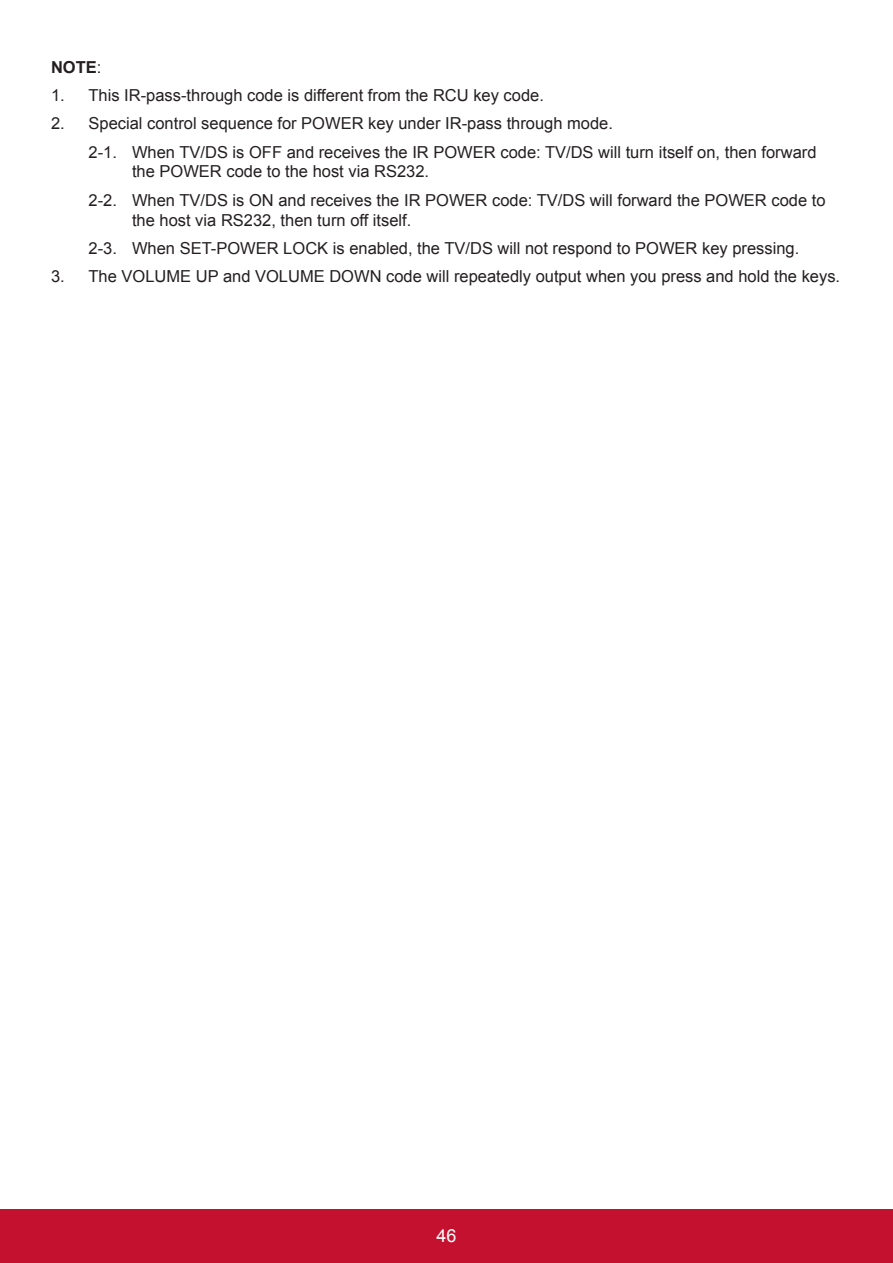
<style>
.page{position:relative;width:893px;height:1263px;background:#fff}
.page>*{position:absolute;margin:0;border:0;box-sizing:border-box;transform-origin:0 0}
.t1{font:18px "Arial";color:#fff}
.t2{font:16.5px/28.3px "Arial";color:#231f20}
.t3{font:700 16.5px "Arial";color:#231f20}
.s1{font-weight:400}
</style>
<div class="page">
<div style="left:0;top:1210px;width:893px;height:53px;background:#c41130"></div>
<p class="t3" style="left:51px;top:58px;width:52px">NOTE<span class="s1">:</span></p>
<p class="t2" style="left:51px;top:81px;width:494px">1. This IR-pass-through code is different from the RCU key code.</p>
<p class="t2" style="left:89px;top:109px;width:729px;text-indent:-38px">2. Special control sequence for POWER key under IR-pass through mode.<br>2-1. When TV/DS is OFF and receives the IR POWER code: TV/DS will turn itself on, then forward</p>
<p class="t2" style="left:89px;top:158px;width:738px;text-indent:43px">the POWER code to the host via RS232.<br>2-2. When TV/DS is ON and receives the IR POWER code: TV/DS will forward the POWER code to</p>
<p class="t2" style="left:89px;top:206px;width:712px;text-indent:43px">the host via RS232, then turn off itself.<br>2-3. When SET-POWER LOCK is enabled, the TV/DS will not respond to POWER key pressing.</p>
<p class="t2" style="left:51px;top:262px;width:791px">3. The VOLUME UP and VOLUME DOWN code will repeatedly output when you press and hold the keys.</p>
<p class="t1" style="left:436px;top:1225px;width:22px">46</p>
</div>
